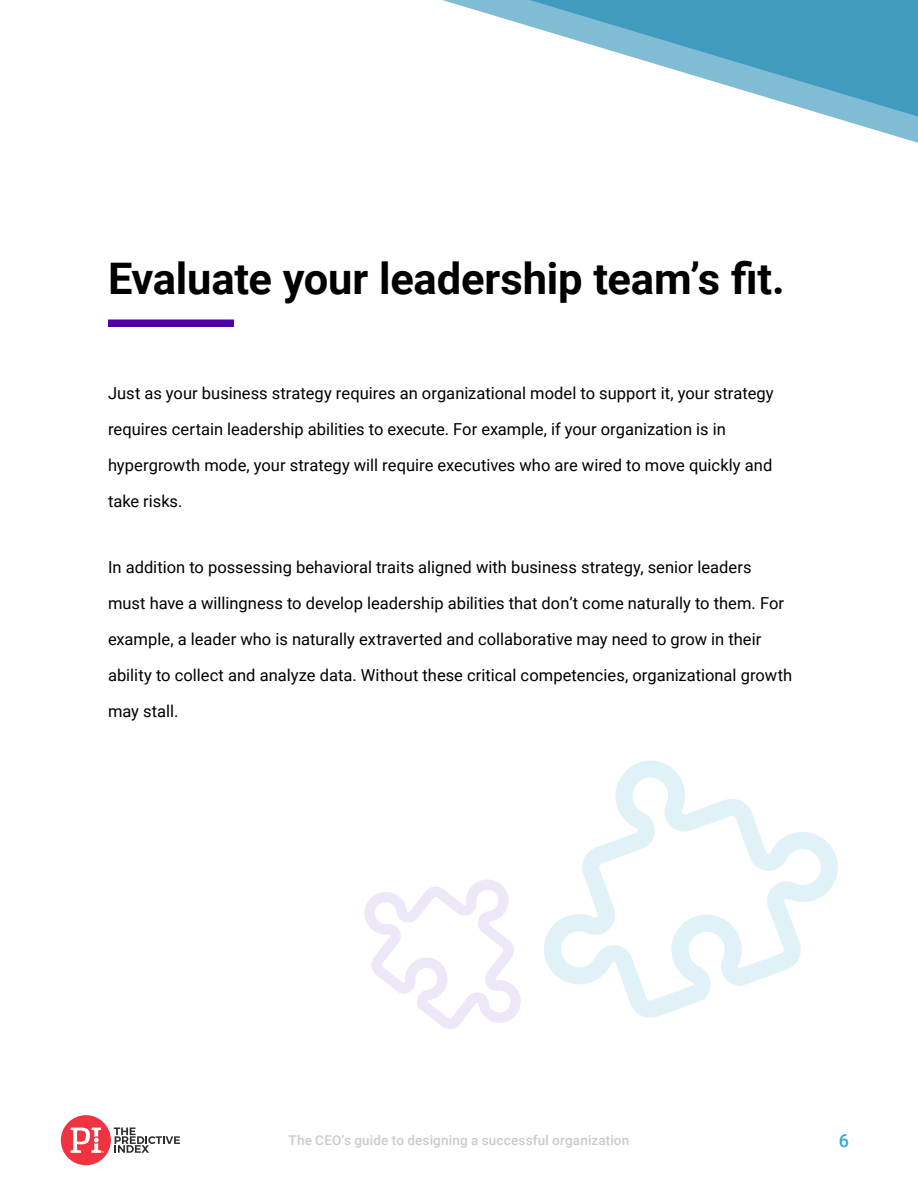
<style>
.page{position:relative;width:918px;height:1188px;background:#fff}
.page>*{position:absolute;margin:0;border:0;box-sizing:border-box;transform-origin:0 0}
.Header_1{font:700 43.5px "Roboto";letter-spacing:-.005em;color:#000}
.t1{font:500 18px "Roboto";color:#33a8d3}
.Body{font:16.5px/36px "Roboto";color:#000}
.t2{font:500 13.5px "Roboto";letter-spacing:.01em;color:#c9cbcc}
</style>
<div class="page">
<div style="left:61px;top:1115px;width:50px;height:50px;background:#ef3340;border-radius:50%"></div>
<svg style="left:114px;top:1128px;width:66px;height:25px"></svg>
<svg style="left:70px;top:1128px;width:34px;height:25px"></svg>
<svg style="left:442px;top:0;width:476px;height:143px"></svg>
<div style="left:108px;top:320px;width:126px;height:7px;background:#5000a8"></div>
<svg style="left:544px;top:760px;width:294px;height:258px"></svg>
<svg style="left:364px;top:879px;width:157px;height:150px"></svg>
<p class="Header_1" style="left:108px;top:248px;width:678px">Evaluate your leadership team’s fit.</p>
<p class="Body" style="left:108px;top:375px;width:667px">Just as your business strategy requires an organizational model to support it, your strategy requires certain leadership abilities to execute. For example, if your organization is in hypergrowth mode, your strategy will require executives who are wired to move quickly and take risks.</p>
<p class="Body" style="left:108px;top:549px;width:686px">In addition to possessing behavioral traits aligned with business strategy, senior leaders must have a willingness to develop leadership abilities that don’t come naturally to them. For example, a leader who is naturally extraverted and collaborative may need to grow in their ability to collect and analyze data. Without these critical competencies, organizational growth may stall.</p>
<p class="t2" style="left:289px;top:1131px;width:342px">The CEO’s guide to designing a successful organization</p>
<p class="t1" style="left:839px;top:1128px;width:12px">6</p>
</div>
